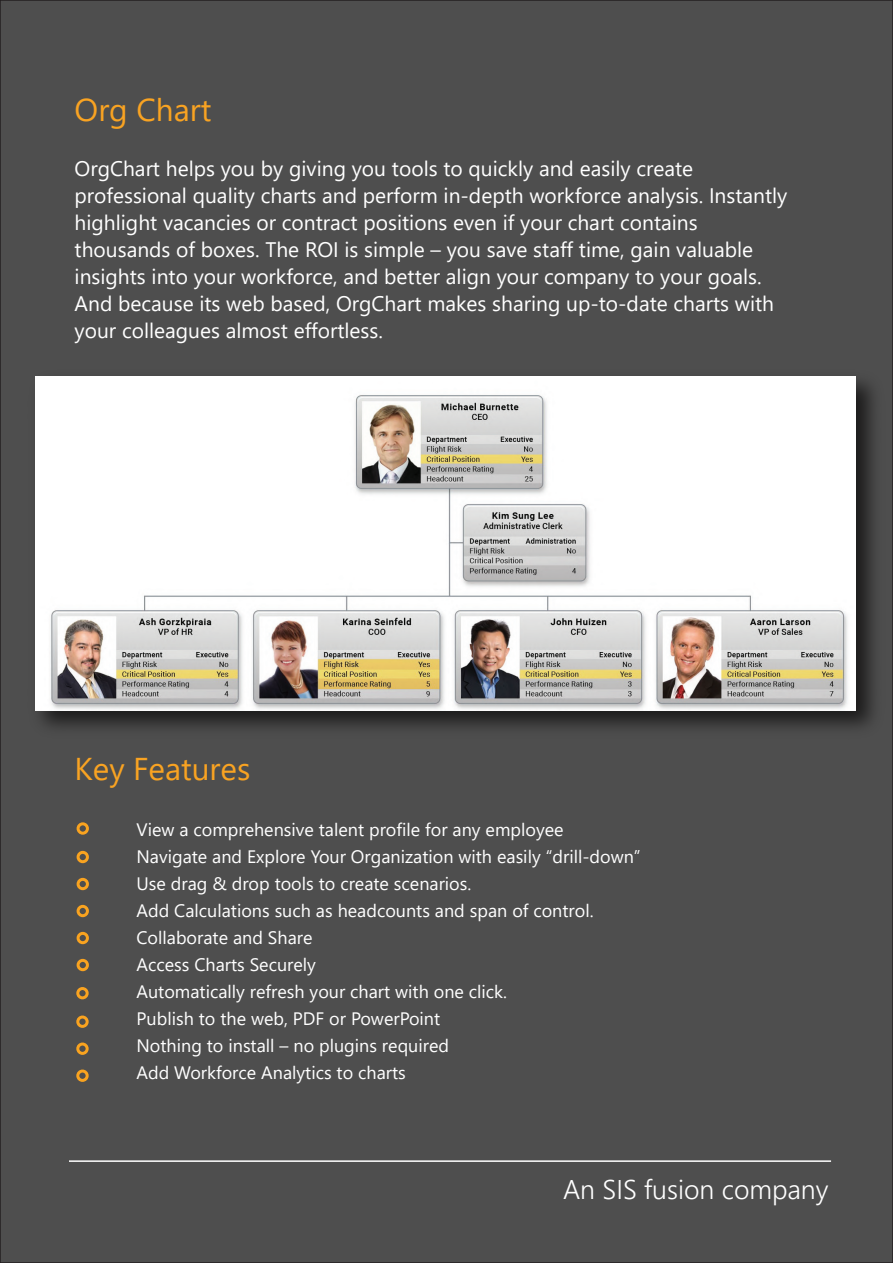
<style>
.page{position:relative;width:893px;height:1263px;background:#4e4e4e}
.page>*{position:absolute;margin:0;border:0;box-sizing:border-box;transform-origin:0 0}
.t1{font:31.5px "Segoe UI";color:#f9a322}
.t2{font:300 27px "Segoe UI";color:#fff}
.t3{font:21px/27px "Segoe UI";color:#fff}
.t4{font:18px/27px "Segoe UI";color:#fff}
</style>
<div class="page">
<hr style="left:69px;top:1160px;width:762px;height:2px;background:#fff">
<div style="left:77px;top:822px;width:12px;height:13px;border:3px solid #f9a320;border-radius:50%"></div>
<div style="left:77px;top:851px;width:12px;height:12px;border:3px solid #f9a320;border-radius:50%"></div>
<div style="left:77px;top:878px;width:12px;height:12px;border:3px solid #f9a320;border-radius:50%"></div>
<div style="left:77px;top:905px;width:12px;height:12px;border:3px solid #f9a320;border-radius:50%"></div>
<div style="left:77px;top:932px;width:12px;height:12px;border:3px solid #f9a320;border-radius:50%"></div>
<div style="left:77px;top:959px;width:12px;height:12px;border:3px solid #f9a320;border-radius:50%"></div>
<img style="left:35px;top:376px;width:839px;height:352px">
<img style="left:36px;top:376px;width:820px;height:335px">
<div style="left:76px;top:987px;width:13px;height:12px;border:3px solid #f9a320;border-radius:50%"></div>
<div style="left:76px;top:1015px;width:13px;height:13px;border:3px solid #f9a320;border-radius:50%"></div>
<div style="left:76px;top:1042px;width:13px;height:13px;border:3px solid #f9a320;border-radius:50%"></div>
<div style="left:76px;top:1069px;width:13px;height:13px;border:3px solid #f9a320;border-radius:50%"></div>
<h1 class="t1" style="left:75px;top:80px;width:138px">Org Chart</h1>
<p class="t3" style="left:75px;top:153px;width:714px">OrgChart helps you by giving you tools to quickly and easily create professional quality charts and perform in‑depth workforce analysis. Instantly highlight vacancies or contract positions even if your chart contains thousands of boxes. The ROI is simple – you save staff time, gain valuable insights into your workforce, and better align your company to your goals.<br>And because its web based, OrgChart makes sharing up-to-date charts with your colleagues almost effortless.</p>
<h1 class="t1" style="left:75px;top:739px;width:177px">Key Features</h1>
<p class="t4" style="left:136px;top:814px;width:506px">View a comprehensive talent profile for any employee<br>Navigate and Explore Your Organization with easily “drill-down” Use drag &amp; drop tools to create scenarios.<br>Add Calculations such as headcounts and span of control.<br>Collaborate and Share<br>Access Charts Securely<br>Automatically refresh your chart with one click.<br>Publish to the web, PDF or PowerPoint<br>Nothing to install – no plugins required<br>Add Workforce Analytics to charts</p>
<p class="t2" style="left:563px;top:1164px;width:267px">An SIS fusion company</p>
</div>
